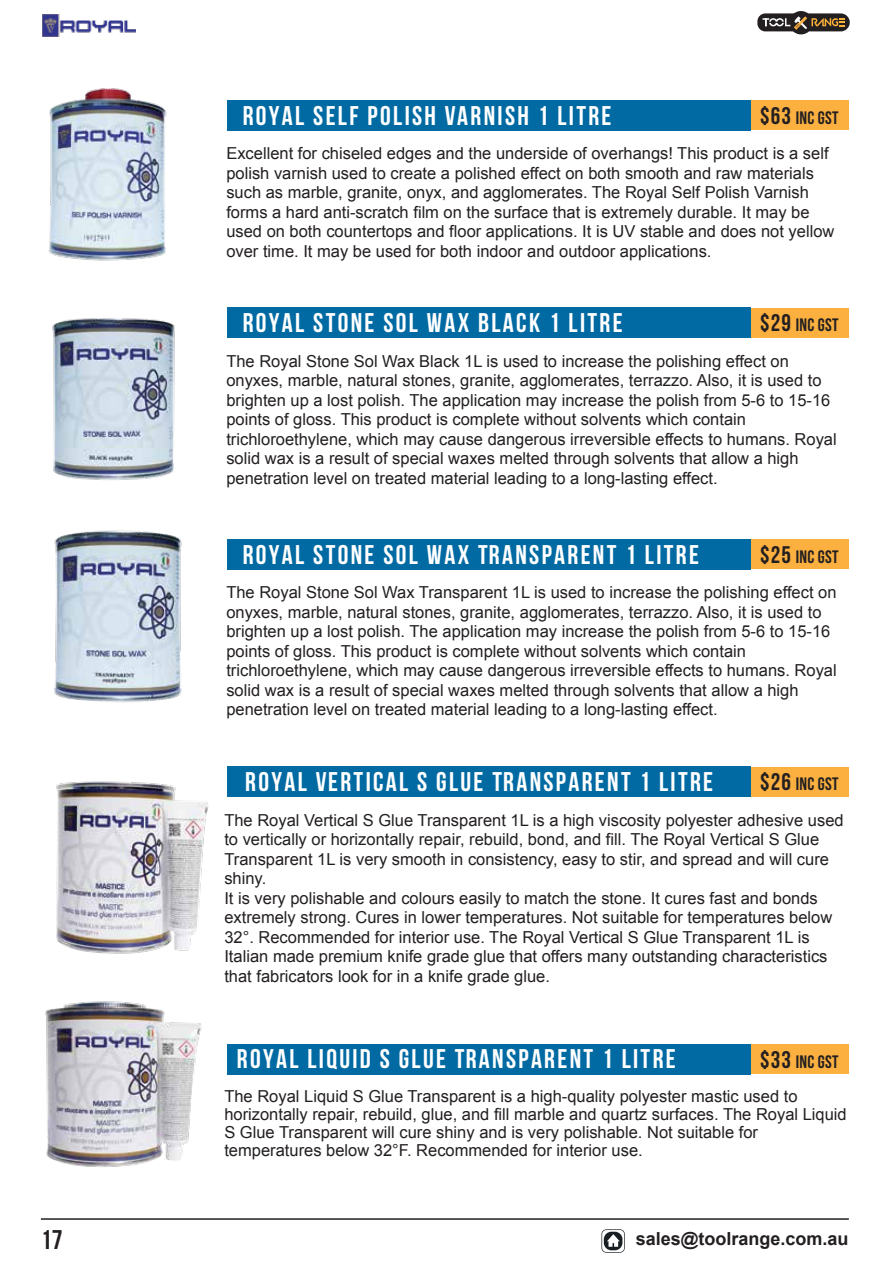
<style>
.page{position:relative;width:893px;height:1263px;background:#fff}
.page>*{position:absolute;margin:0;border:0;box-sizing:border-box;transform-origin:0 0}
.t1{font:27px "UTM Bebas";letter-spacing:.085em;color:#fff}
.t2{font:27px "UTM Bebas";color:#231f20}
.t3{font:700 18px "Bebas Neue";letter-spacing:.015em;color:#231f20}
.t4{font:700 18px "Arial";color:#231f20}
.t5{font:16.5px/19.5px "Arial";color:#231f20}
.s1{font-size:24px}
</style>
<div class="page">
<div style="left:751px;top:101px;width:97px;height:29px;background:#fbb040"></div>
<div style="left:227px;top:100px;width:524px;height:30px;background:#016aa2"></div>
<div style="left:751px;top:308px;width:97px;height:29px;background:#fbb040"></div>
<div style="left:227px;top:308px;width:524px;height:30px;background:#016aa2"></div>
<div style="left:751px;top:540px;width:97px;height:29px;background:#fbb040"></div>
<div style="left:227px;top:539px;width:524px;height:30px;background:#016aa2"></div>
<div style="left:751px;top:767px;width:97px;height:29px;background:#fbb040"></div>
<div style="left:227px;top:767px;width:524px;height:30px;background:#016aa2"></div>
<div style="left:751px;top:1045px;width:97px;height:29px;background:#fbb040"></div>
<div style="left:227px;top:1044px;width:524px;height:30px;background:#016aa2"></div>
<svg style="left:757px;top:11px;width:93px;height:23px"></svg>
<img style="left:45px;top:1001px;width:157px;height:166px">
<img style="left:48px;top:88px;width:119px;height:173px">
<img style="left:52px;top:318px;width:123px;height:162px">
<img style="left:54px;top:530px;width:128px;height:173px">
<img style="left:56px;top:781px;width:153px;height:173px">
<svg style="left:601px;top:1229px;width:24px;height:24px"></svg>
<img style="left:42px;top:14px;width:94px;height:23px">
<hr style="left:41px;top:1218px;width:808px;height:2px;background:#231f20">
<h1 class="t1" style="left:243px;top:96px;width:370px">ROYAL SELF POLISH VARNISH 1 LITRE</h1>
<p class="t3" style="left:760px;top:108px;width:80px"><span class="s1">$63</span> INC GST</p>
<p class="t5" style="left:226px;top:144px;width:610px">Excellent for chiseled edges and the underside of overhangs! This product is a self polish varnish used to create a polished effect on both smooth and raw materials such as marble, granite, onyx, and agglomerates. The Royal Self Polish Varnish forms a hard anti-scratch film on the surface that is extremely durable. It may be used on both countertops and floor applications. It is UV stable and does not yellow over time. It may be used for both indoor and outdoor applications.</p>
<h1 class="t1" style="left:243px;top:303px;width:381px">ROYAL STONE SOL WAX BLACK 1 LITRE</h1>
<p class="t3" style="left:760px;top:315px;width:80px"><span class="s1">$29</span> INC GST</p>
<p class="t5" style="left:226px;top:351px;width:612px">The Royal Stone Sol Wax Black 1L is used to increase the polishing effect on onyxes, marble, natural stones, granite, agglomerates, terrazzo. Also, it is used to brighten up a lost polish. The application may increase the polish from 5-6 to 15-16 points of gloss. This product is complete without solvents which contain trichloroethylene, which may cause dangerous irreversible effects to humans. Royal solid wax is a result of special waxes melted through solvents that allow a high penetration level on treated material leading to a long-lasting effect.</p>
<h1 class="t1" style="left:243px;top:535px;width:458px">ROYAL STONE SOL WAX TRANSPARENT 1 LITRE</h1>
<p class="t3" style="left:760px;top:546px;width:80px"><span class="s1">$25</span> INC GST</p>
<p class="t5" style="left:226px;top:583px;width:612px">The Royal Stone Sol Wax Transparent 1L is used to increase the polishing effect on onyxes, marble, natural stones, granite, agglomerates, terrazzo. Also, it is used to brighten up a lost polish. The application may increase the polish from 5-6 to 15-16 points of gloss. This product is complete without solvents which contain trichloroethylene, which may cause dangerous irreversible effects to humans. Royal solid wax is a result of special waxes melted through solvents that allow a high penetration level on treated material leading to a long-lasting effect.</p>
<h1 class="t1" style="left:245px;top:762px;width:469px">ROYAL VERTICAL S GLUE TRANSPARENT 1 LITRE</h1>
<p class="t3" style="left:760px;top:774px;width:80px"><span class="s1">$26</span> INC GST</p>
<p class="t5" style="left:224px;top:810px;width:621px">The Royal Vertical S Glue Transparent 1L is a high viscosity polyester adhesive used to vertically or horizontally repair, rebuild, bond, and fill. The Royal Vertical S Glue Transparent 1L is very smooth in consistency, easy to stir, and spread and will cure shiny.<br>It is very polishable and colours easily to match the stone. It cures fast and bonds extremely strong. Cures in lower temperatures. Not suitable for temperatures below 32°. Recommended for interior use. The Royal Vertical S Glue Transparent 1L is Italian made premium knife grade glue that offers many outstanding characteristics that fabricators look for in a knife grade glue.</p>
<h1 class="t1" style="left:237px;top:1039px;width:440px">ROYAL LIQUID S GLUE TRANSPARENT 1 LITRE</h1>
<p class="t3" style="left:760px;top:1052px;width:80px"><span class="s1">$33</span> INC GST</p>
<p class="t5" style="left:224px;top:1087px;width:624px;line-height:18px">The Royal Liquid S Glue Transparent is a high-quality polyester mastic used to horizontally repair, rebuild, glue, and fill marble and quartz surfaces. The Royal Liquid S Glue Transparent will cure shiny and is very polishable. Not suitable for temperatures below 32°F. Recommended for interior use.</p>
<h1 class="t2" style="left:41px;top:1220px;width:23px">17</h1>
<p class="t4" style="left:636px;top:1227px;width:214px">sales@toolrange.com.au</p>
</div>
